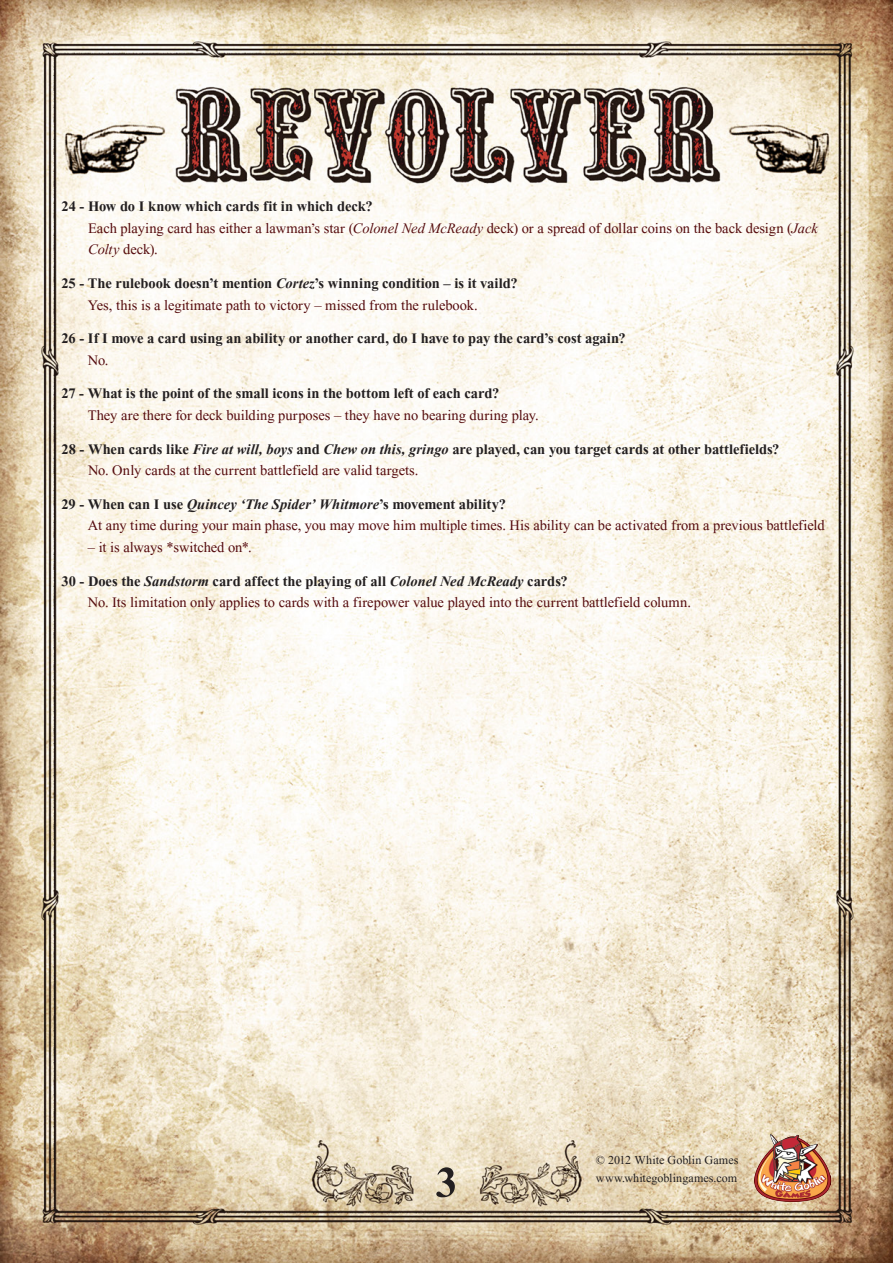
<style>
.page{position:relative;width:893px;height:1263px;background:#fff}
.page>*{position:absolute;margin:0;border:0;box-sizing:border-box;transform-origin:0 0}
.t1{font:700 54px "Aparajita";color:#231f20}
.t2{font:18px/21.6px "Aparajita";color:#550b0d}
.t3{font:700 18px/21.6px "Aparajita";letter-spacing:-.005em;color:#231f20}
.t4{font:15px "Aparajita";letter-spacing:.005em;color:#231f20}
.s1{font-weight:700;color:#231f20}
.s2{font-style:italic}
.s3{font-weight:400;color:#550b0d}
.s4{font-weight:700;font-style:italic;color:#231f20}
</style>
<div class="page">
<img style="left:0;top:0;width:893px;height:1263px">
<img style="left:755px;top:1134px;width:76px;height:67px">
<p class="t2" style="left:88px;top:197px;width:731px;text-indent:-27px"><span class="s1">24 - How do I know which cards fit in which deck?<br></span>Each playing card has either a lawman’s star (<span class="s2">Colonel Ned McReady</span> deck) or a spread of dollar coins on the back design (<span class="s2">Jack<br>Colty</span> deck).</p>
<p class="t3" style="left:88px;top:274px;width:431px;text-indent:-26px">25 - The rulebook doesn’t mention <span class="s2">Cortez</span>’s winning condition – is it vaild?<br><span class="s3">Yes, this is a legitimate path to victory – missed from the rulebook.</span></p>
<p class="t3" style="left:88px;top:329px;width:539px;text-indent:-26px">26 - If I move a card using an ability or another card, do I have to pay the card’s cost again?<br><span class="s3">No.</span></p>
<p class="t2" style="left:88px;top:385px;width:452px;text-indent:-26px"><span class="s1">27 - What is the point of the small icons in the bottom left of each card?<br></span>They are there for deck building purposes – they have no bearing during play.</p>
<p class="t3" style="left:88px;top:440px;width:693px;text-indent:-27px">28 - When cards like <span class="s2">Fire at will, boys</span> and <span class="s2">Chew on this, gringo</span> are played, can you target cards at other battlefields?<br><span class="s3">No. Only cards at the current battlefield are valid targets.</span></p>
<p class="t2" style="left:88px;top:495px;width:738px;text-indent:-26px"><span class="s1">29 - When can I use</span> <span class="s4">Quincey ‘The Spider’ Whitmore</span><span class="s1">’s movement ability?<br></span>At any time during your main phase, you may move him multiple times. His ability can be activated from a previous battlefield</p>
<p class="t2" style="left:88px;top:538px;width:165px">– it is always *switched on*.</p>
<p class="t2" style="left:88px;top:572px;width:605px;text-indent:-26px"><span class="s1">30 - Does the</span> <span class="s4">Sandstorm</span> <span class="s1">card affect the playing of all</span> <span class="s4">Colonel Ned McReady</span> <span class="s1">cards?<br></span>No. Its limitation only applies to cards with a firepower value played into the current battlefield column.</p>
<p class="t1" style="left:436px;top:1157px;width:23px">3</p>
<p class="t4" style="left:596px;top:1153px;width:144px">© 2012 White Goblin Games</p>
<p class="t4" style="left:596px;top:1171px;width:143px">www.whitegoblingames.com</p>
</div>
